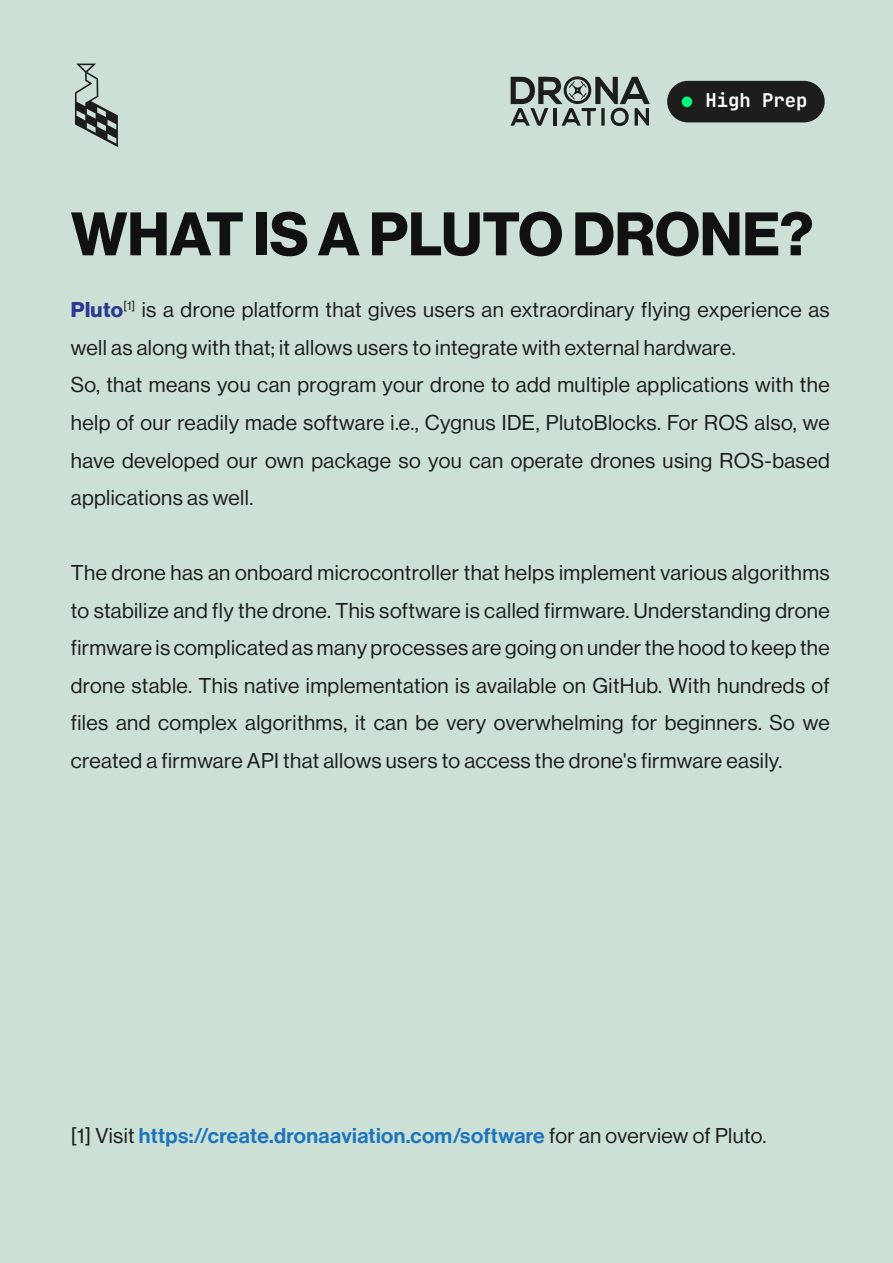
<style>
.page{position:relative;width:893px;height:1263px;background:#cde0d5}
.page>*{position:absolute;margin:0;border:0;box-sizing:border-box;transform-origin:0 0}
.t1{font:700 60px "Neue Haas Display";color:#111}
.t2{font:21px/37.5px "Neue Haas Display";letter-spacing:.02em;color:#1d1d1b}
.t3{font:21px "Neue Haas Display Mediu";letter-spacing:.02em;color:#1c75bc}
.t4{font:18.9px "Jet Brains Mono";color:#fff}
.s1{font-weight:700;color:#2b3990}
.s2{font-family:"Neue Haas Display";color:#1d1d1b}
</style>
<div class="page">
<svg style="left:75px;top:64px;width:43px;height:83px"></svg>
<div style="left:667px;top:81px;width:158px;height:41px;background:#1d1d1b;border-radius:21px"></div>
<div style="left:682px;top:97px;width:10px;height:10px;background:#00f97c;border-radius:50%"></div>
<svg style="left:510px;top:76px;width:140px;height:50px"></svg>
<p class="t4" style="left:705px;top:88px;width:104px">High Prep</p>
<h1 class="t1" style="left:71px;top:199px;width:744px">WHAT IS A PLUTO DRONE?</h1>
<p class="t2" style="left:71px;top:291px;width:760px"><span class="s1">Pluto</span><sup>[1]</sup> is a drone platform that gives users an extraordinary flying experience as well as along with that; it allows users to integrate with external hardware.<br>So, that means you can program your drone to add multiple applications with the help of our readily made software i.e., Cygnus IDE, PlutoBlocks. For ROS also, we have developed our own package so you can operate drones using ROS-based applications as well.</p>
<p class="t2" style="left:71px;top:554px;width:760px;text-align:justify">The drone has an onboard microcontroller that helps implement various algorithms to stabilize and fly the drone. This software is called firmware. Understanding drone firmware is complicated as many processes are going on under the hood to keep the drone stable. This native implementation is available on GitHub. With hundreds of files and complex algorithms, it can be very overwhelming for beginners. So we created a firmware API that allows users to access the drone's firmware easily.</p>
<p class="t3" style="left:71px;top:1123px;width:697px"><span class="s2">[1] Visit</span> https://create.dronaaviation.com/software <span class="s2">for an overview of Pluto.</span></p>
</div>
